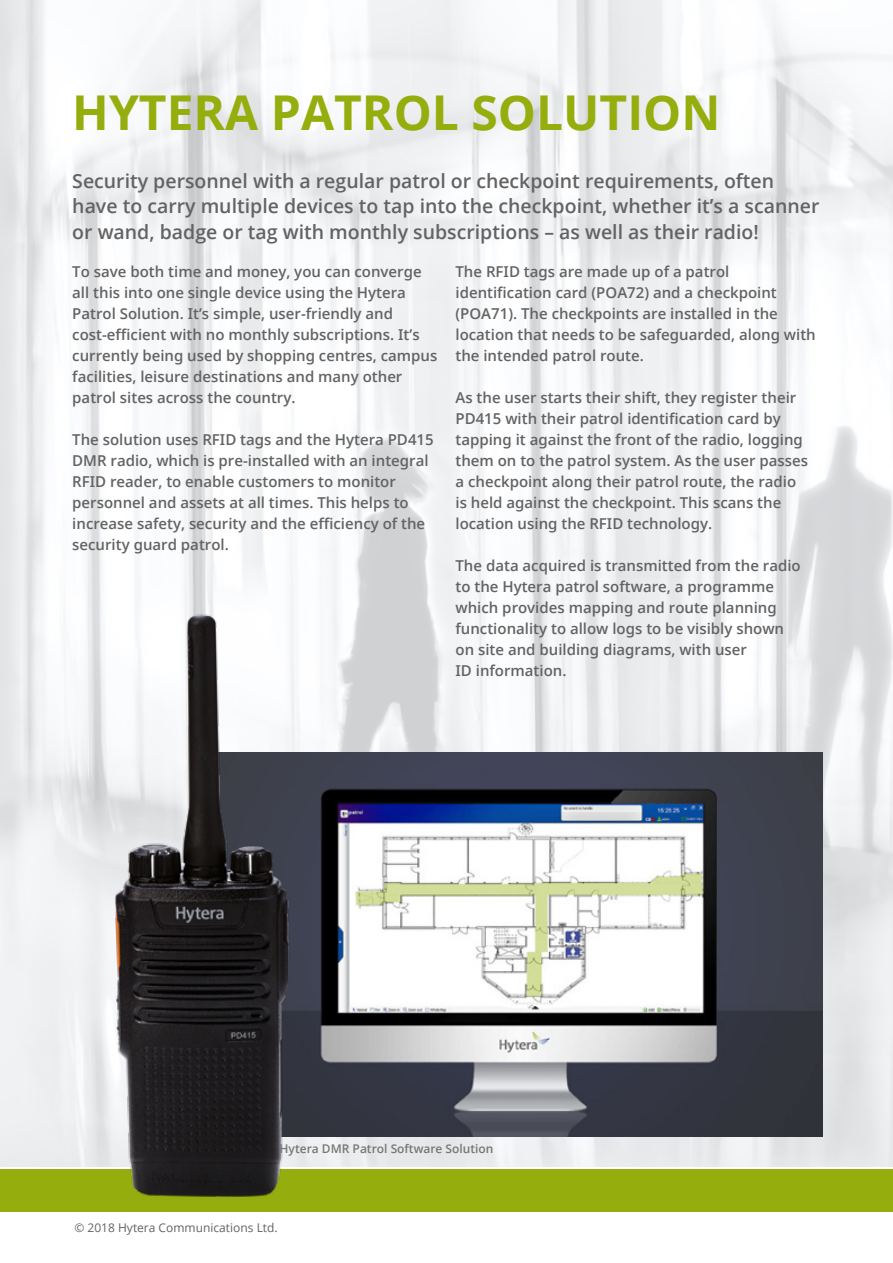
<style>
.page{position:relative;width:893px;height:1263px;background:#fff}
.page>*{position:absolute;margin:0;border:0;box-sizing:border-box;transform-origin:0 0}
.t1{font:700 48px "Open Sans";color:#95ad0d}
.t2{font:600 19.5px/25.5px "Open Sans";color:#646363}
.t3{font:600 15px/21px "Open Sans";color:#646363}
.t4{font:600 12px "Open Sans";color:#767675}
.t5{font:12px "Open Sans";color:#646363}
</style>
<div class="page">
<div style="left:0;top:1170px;width:893px;height:42px;background:#95ad0d"></div>
<img style="left:0;top:0;width:893px;height:1166px">
<img style="left:324px;top:753px;width:499px;height:383px">
<img style="left:78px;top:584px;width:246px;height:613px">
<h1 class="t1" style="left:72px;top:79px;width:650px">HYTERA PATROL SOLUTION</h1>
<h2 class="t2" style="left:72px;top:168px;width:749px">Security personnel with a regular patrol or checkpoint requirements, often have to carry multiple devices to tap into the checkpoint, whether it’s a scanner or wand, badge or tag with monthly subscriptions – as well as their radio!</h2>
<p class="t3" style="left:72px;top:261px;width:367px">To save both time and money, you can converge all this into one single device using the Hytera Patrol Solution. It’s simple, user-friendly and cost-efficient with no monthly subscriptions. It’s currently being used by shopping centres, campus facilities, leisure destinations and many other patrol sites across the country.</p>
<p class="t3" style="left:72px;top:429px;width:363px">The solution uses RFID tags and the Hytera PD415<br>DMR radio, which is pre-installed with an integral RFID reader, to enable customers to monitor personnel and assets at all times. This helps to increase safety, security and the efficiency of the security guard patrol.</p>
<p class="t3" style="left:455px;top:261px;width:362px">The RFID tags are made up of a patrol identification card (POA72) and a checkpoint (POA71). The checkpoints are installed in the location that needs to be safeguarded, along with the intended patrol route.</p>
<p class="t3" style="left:455px;top:387px;width:354px">As the user starts their shift, they register their PD415 with their patrol identification card by tapping it against the front of the radio, logging them on to the patrol system. As the user passes a checkpoint along their patrol route, the radio is held against the checkpoint. This scans the location using the RFID technology.</p>
<p class="t3" style="left:455px;top:555px;width:347px">The data acquired is transmitted from the radio to the Hytera patrol software, a programme which provides mapping and route planning functionality to allow logs to be visibly shown on site and building diagrams, with user<br>ID information.</p>
<p class="t4" style="left:280px;top:1141px;width:215px">Hytera DMR Patrol Software Solution</p>
<p class="t5" style="left:74px;top:1219px;width:205px">© 2018 Hytera Communications Ltd.</p>
</div>
